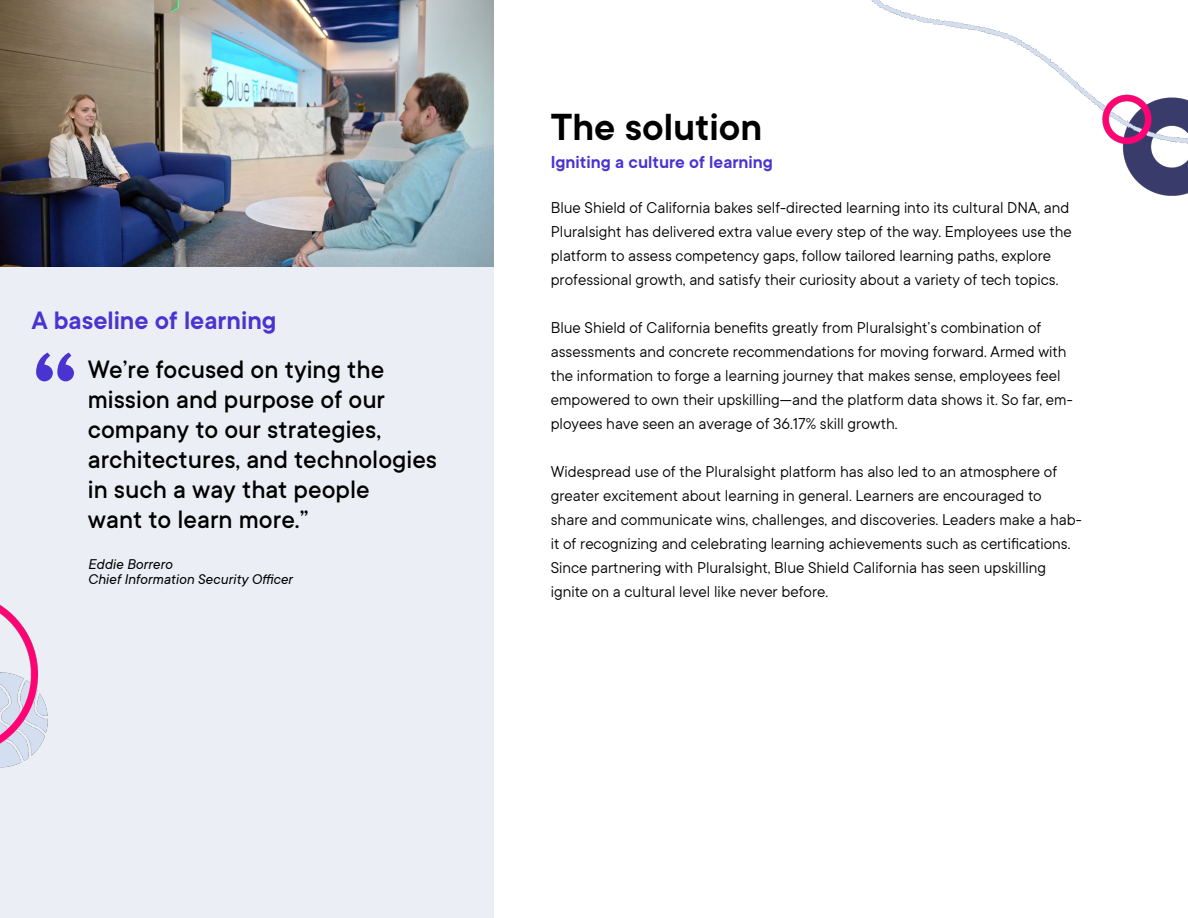
<style>
.page{position:relative;width:1188px;height:918px;background:#fff}
.page>*{position:absolute;margin:0;border:0;box-sizing:border-box;transform-origin:0 0}
.t1{font:600 111px "PSTT Commons";color:#4a33d1}
.t2{font:600 36px "PSTT Commons";color:#000}
.t3{font:500 24px/30px "PSTT Commons";color:#000}
.t4{font:600 24px "PSTT Commons";color:#4a33d1}
.t5{font:600 16.5px "PSTT Commons";color:#4a33d1}
.t6{font:15px/24px "PSTT Commons";color:#000}
.t7{font:italic 13.5px/15px "PSTT Commons";color:#000}
</style>
<div class="page">
<div style="left:0;top:228px;width:494px;height:690px;background:#ebeff5"></div>
<img style="left:0;top:0;width:494px;height:266px">
<img style="left:871px;top:0;width:317px;height:196px">
<img style="left:0;top:605px;width:48px;height:163px">
<h3 class="t4" style="left:32px;top:302px;width:246px">A baseline of learning</h3>
<h1 class="t1" style="left:32px;top:314px;width:48px">“</h1>
<h3 class="t3" style="left:88px;top:354px;width:351px">We’re focused on tying the mission and purpose of our company to our strategies, architectures, and technologies in such a way that people<br>want to learn more.”</h3>
<p class="t7" style="left:88px;top:556px;width:206px">Eddie Borrero<br>Chief Information Security Officer</p>
<h2 class="t2" style="left:551px;top:100px;width:213px">The solution</h2>
<p class="t5" style="left:551px;top:150px;width:224px">Igniting a culture of learning</p>
<p class="t6" style="left:551px;top:195px;width:523px">Blue Shield of California bakes self-directed learning into its cultural DNA, and Pluralsight has delivered extra value every step of the way. Employees use the platform to assess competency gaps, follow tailored learning paths, explore professional growth, and satisfy their curiosity about a variety of tech topics.</p>
<p class="t6" style="left:551px;top:315px;width:523px">Blue Shield of California benefits greatly from Pluralsight’s combination of assessments and concrete recommendations for moving forward. Armed with the information to forge a learning journey that makes sense, employees feel empowered to own their upskilling—and the platform data shows it. So far, em&shy;ployees have seen an average of 36.17% skill growth.</p>
<p class="t6" style="left:551px;top:459px;width:533px">Widespread use of the Pluralsight platform has also led to an atmosphere of greater excitement about learning in general. Learners are encouraged to share and communicate wins, challenges, and discoveries. Leaders make a hab&shy;it of recognizing and celebrating learning achievements such as certifications.<br>Since partnering with Pluralsight, Blue Shield California has seen upskilling ignite on a cultural level like never before.</p>
</div>
